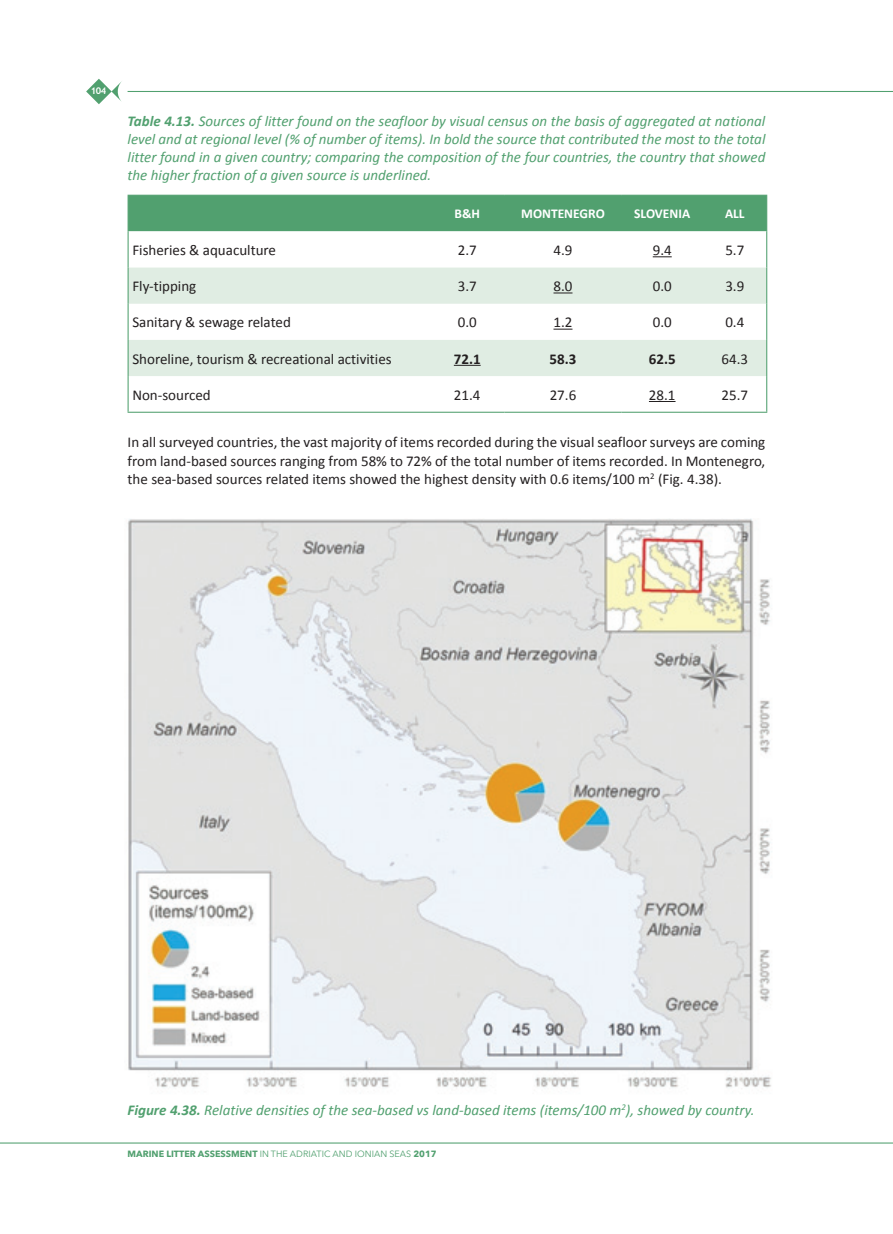
<style>
.page{position:relative;width:893px;height:1234px;background:#fff}
.page>*{position:absolute;margin:0;border:0;box-sizing:border-box;transform-origin:0 0}
.text{font:15px/18.8px "Calibri";color:#231f20;text-align:justify}
.lezanta_chapter_4{font:italic 15px/18px "Calibri";color:#51a06f;text-align:justify}
.text-2{font:700 15px "Calibri";color:#231f20}
.Table_row_1{font:700 13.5px "Calibri";color:#fff}
.t1{font:700 9.3px "Trebuchet MS";color:#fff}
.t2{font:700 9px "Avenir Next LT Pro";color:#51a06f}
.s1{font-weight:700}
.s2{font-weight:400}
</style>
<div class="page">
<svg style="left:86px;top:79px;width:36px;height:25px"></svg>
<hr style="left:128px;top:91px;width:765px;height:1px;background:#51a06f">
<hr style="left:0;top:1142px;width:893px;height:1px;background:#51a06f">
<div style="left:129px;top:196px;width:637px;height:35px;background:#51a06f"></div>
<svg style="left:129px;top:231px;width:637px;height:171px"></svg>
<svg style="left:129px;top:267px;width:637px;height:109px;fill:#e0ede3"></svg>
<hr style="left:128px;top:195px;width:302px;height:1px;background:#51a06f">
<hr style="left:128px;top:196px;width:1px;height:35px;background:#51a06f">
<hr style="left:430px;top:195px;width:74px;height:1px;background:#51a06f">
<hr style="left:504px;top:195px;width:117px;height:1px;background:#51a06f">
<hr style="left:621px;top:195px;width:82px;height:1px;background:#51a06f">
<hr style="left:703px;top:195px;width:64px;height:1px;background:#51a06f">
<hr style="left:766px;top:196px;width:1px;height:35px;background:#51a06f">
<hr style="left:128px;top:231px;width:1px;height:36px;background:#51a06f">
<hr style="left:766px;top:231px;width:1px;height:36px;background:#51a06f">
<hr style="left:128px;top:267px;width:1px;height:37px;background:#51a06f">
<hr style="left:766px;top:267px;width:1px;height:37px;background:#51a06f">
<hr style="left:128px;top:304px;width:1px;height:36px;background:#51a06f">
<hr style="left:766px;top:304px;width:1px;height:36px;background:#51a06f">
<hr style="left:128px;top:340px;width:1px;height:36px;background:#51a06f">
<hr style="left:766px;top:340px;width:1px;height:36px;background:#51a06f">
<hr style="left:128px;top:376px;width:1px;height:35px;background:#51a06f">
<hr style="left:766px;top:376px;width:1px;height:35px;background:#51a06f">
<hr style="left:128px;top:411px;width:302px;height:1px;background:#51a06f">
<hr style="left:430px;top:411px;width:74px;height:1px;background:#51a06f">
<hr style="left:504px;top:411px;width:117px;height:1px;background:#51a06f">
<hr style="left:621px;top:411px;width:82px;height:1px;background:#51a06f">
<hr style="left:703px;top:411px;width:64px;height:1px;background:#51a06f">
<svg style="left:653px;top:256px;width:19px;height:1px"></svg>
<svg style="left:553px;top:292px;width:19px;height:1px"></svg>
<svg style="left:553px;top:328px;width:19px;height:1px"></svg>
<svg style="left:454px;top:365px;width:27px;height:1px"></svg>
<svg style="left:649px;top:401px;width:26px;height:1px"></svg>
<img style="left:128px;top:518px;width:644px;height:571px">
<p class="t1" style="left:91px;top:85px;width:17px">104</p>
<p class="lezanta_chapter_4" style="left:128px;top:112px;width:639px"><span class="s1">Table 4.13.</span> Sources of litter found on the seafloor by visual census on the basis of aggregated at national level and at regional level (% of number of items). In bold the source that contributed the most to the total litter found in a given country; comparing the composition of the four countries, the country that showed the higher fraction of a given source is underlined.</p>
<p class="Table_row_1" style="left:454px;top:205px;width:27px">B&amp;H</p>
<p class="Table_row_1" style="left:521px;top:205px;width:85px">MONTENEGRO</p>
<p class="Table_row_1" style="left:634px;top:205px;width:57px">SLOVENIA</p>
<p class="Table_row_1" style="left:725px;top:205px;width:21px">ALL</p>
<p class="text" style="left:132px;top:241px;width:145px">Fisheries &amp; aquaculture</p>
<p class="text" style="left:458px;top:241px;width:20px">2.7</p>
<p class="text" style="left:553px;top:241px;width:20px">4.9</p>
<p class="text" style="left:653px;top:241px;width:20px">9.4</p>
<p class="text" style="left:725px;top:241px;width:20px">5.7</p>
<p class="text" style="left:132px;top:277px;width:65px">Fly-tipping</p>
<p class="text" style="left:458px;top:277px;width:20px">3.7</p>
<p class="text" style="left:553px;top:277px;width:20px">8.0</p>
<p class="text" style="left:653px;top:277px;width:20px">0.0</p>
<p class="text" style="left:725px;top:277px;width:20px">3.9</p>
<p class="text" style="left:132px;top:313px;width:160px">Sanitary &amp; sewage related</p>
<p class="text" style="left:458px;top:313px;width:20px">0.0</p>
<p class="text" style="left:553px;top:313px;width:20px">1.2</p>
<p class="text" style="left:653px;top:313px;width:20px">0.0</p>
<p class="text" style="left:725px;top:313px;width:20px">0.4</p>
<p class="text" style="left:132px;top:349px;width:261px">Shoreline, tourism &amp; recreational activities</p>
<p class="text-2" style="left:454px;top:349px;width:28px">72.1</p>
<p class="text-2" style="left:550px;top:349px;width:28px">58.3</p>
<p class="text-2" style="left:649px;top:349px;width:28px">62.5</p>
<p class="text" style="left:721px;top:349px;width:28px">64.3</p>
<p class="text" style="left:132px;top:385px;width:80px">Non-sourced</p>
<p class="text" style="left:454px;top:385px;width:28px">21.4</p>
<p class="text" style="left:550px;top:385px;width:28px">27.6</p>
<p class="text" style="left:649px;top:385px;width:28px">28.1</p>
<p class="text" style="left:721px;top:385px;width:28px">25.7</p>
<p class="text" style="left:128px;top:432px;width:639px">In all surveyed countries, the vast majority of items recorded during the visual seafloor surveys are coming from land-based sources ranging from 58% to 72% of the total number of items recorded. In Montenegro, the sea-based sources related items showed the highest density with 0.6 items/100 m<sup>2</sup> (Fig. 4.38).</p>
<p class="lezanta_chapter_4" style="left:128px;top:1100px;width:628px"><span class="s1">Figure 4.38.</span> Relative densities of the sea-based vs land-based items (items/100 m<sup>2</sup>), showed by country.</p>
<p class="t2" style="left:128px;top:1148px;width:311px">MARINE LITTER ASSESSMENT <span class="s2">IN THE ADRIATIC AND IONIAN SEAS</span> 2017</p>
</div>
